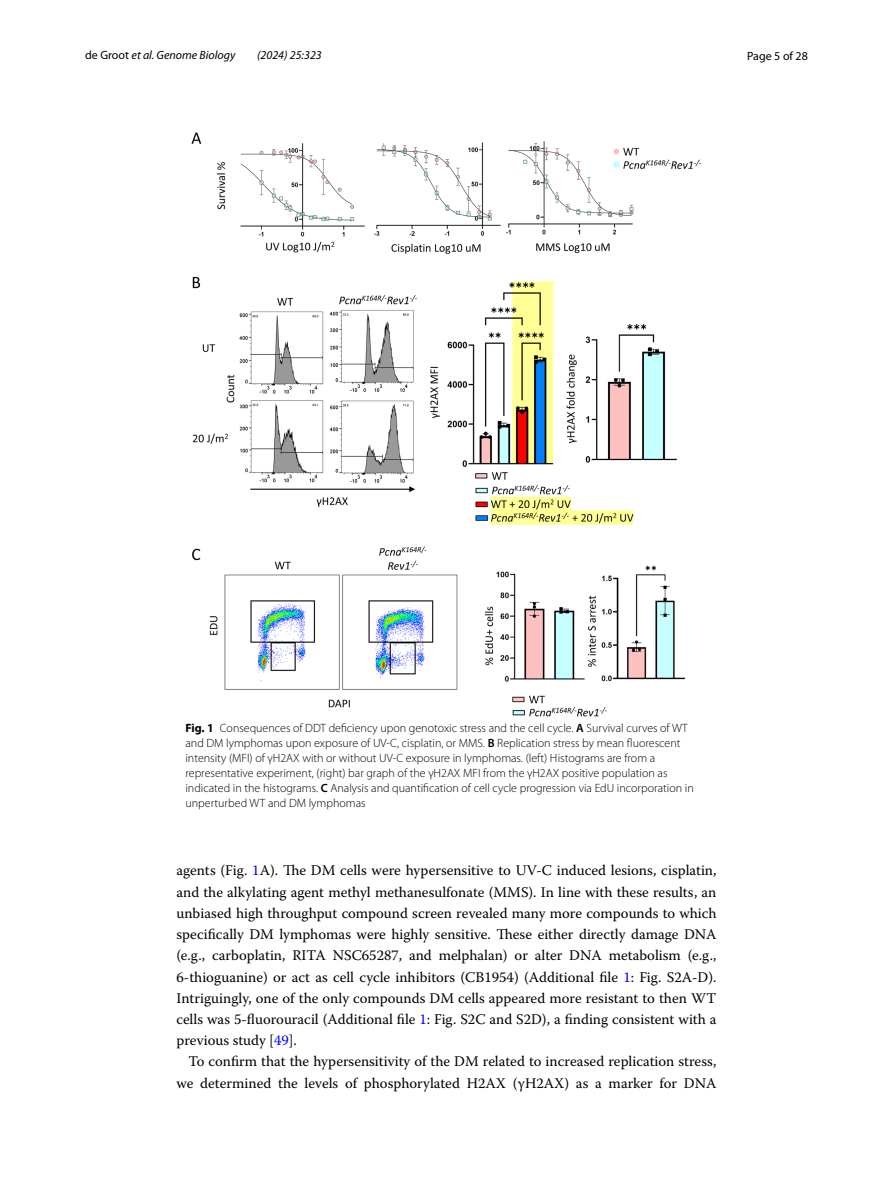
<style>
.page{position:relative;width:893px;height:1187px;background:#fff}
.page>*{position:absolute;margin:0;border:0;box-sizing:border-box;transform-origin:0 0}
.t1{font:14.7px/21.3px "Warnock Pro";color:#000;text-align:justify}
.t2{font:300 12px/15px "Myriad Pro";color:#000}
.t3{font:italic 12px "Myriad Pro";color:#000}
.t4{font:12px "Myriad Pro";color:#000}
.s1{font-style:normal}
.s2{font-weight:700}
.s3{font-weight:600}
.s4{color:#00f}
</style>
<div class="page">
<img style="left:191px;top:133px;width:511px;height:583px">
<p class="t3" style="left:85px;top:48px;width:152px"><span class="s1">de Groot</span> et al. Genome Biology</p>
<p class="t3" style="left:257px;top:48px;width:66px">(2024) 25:323</p>
<p class="t4" style="left:747px;top:48px;width:62px">Page 5 of 28</p>
<p class="t2" style="left:185px;top:720px;width:510px"><span class="s2">Fig. 1</span> Consequences of DDT deficiency upon genotoxic stress and the cell cycle. <span class="s3">A</span> Survival curves of WT and DM lymphomas upon exposure of UV-C, cisplatin, or MMS. <span class="s3">B</span> Replication stress by mean fluorescent intensity (MFI) of γH2AX with or without UV-C exposure in lymphomas. (left) Histograms are from a representative experiment, (right) bar graph of the γH2AX MFI from the γH2AX positive population as indicated in the histograms. <span class="s3">C</span> Analysis and quantification of cell cycle progression via EdU incorporation in unperturbed WT and DM lymphomas</p>
<p class="t1" style="left:176px;top:859px;width:542px">agents (Fig. <span class="s4">1</span>A). The DM cells were hypersensitive to UV-C induced lesions, cisplatin, and the alkylating agent methyl methanesulfonate (MMS). In line with these results, an unbiased high throughput compound screen revealed many more compounds to which specifically DM lymphomas were highly sensitive. These either directly damage DNA (e.g., carboplatin, RITA NSC65287, and melphalan) or alter DNA metabolism (e.g., 6-thioguanine) or act as cell cycle inhibitors (CB1954) (Additional file <span class="s4">1</span>: Fig. S2A-D).<br>Intriguingly, one of the only compounds DM cells appeared more resistant to then WT cells was 5-fluorouracil (Additional file <span class="s4">1</span>: Fig. S2C and S2D), a finding consistent with a previous study [<span class="s4">49</span>].</p>
<p class="t1" style="left:176px;top:1050px;width:541px;text-align:right">To confirm that the hypersensitivity of the DM related to increased replication stress, we determined the levels of phosphorylated H2AX (γH2AX) as a marker for DNA</p>
</div>
